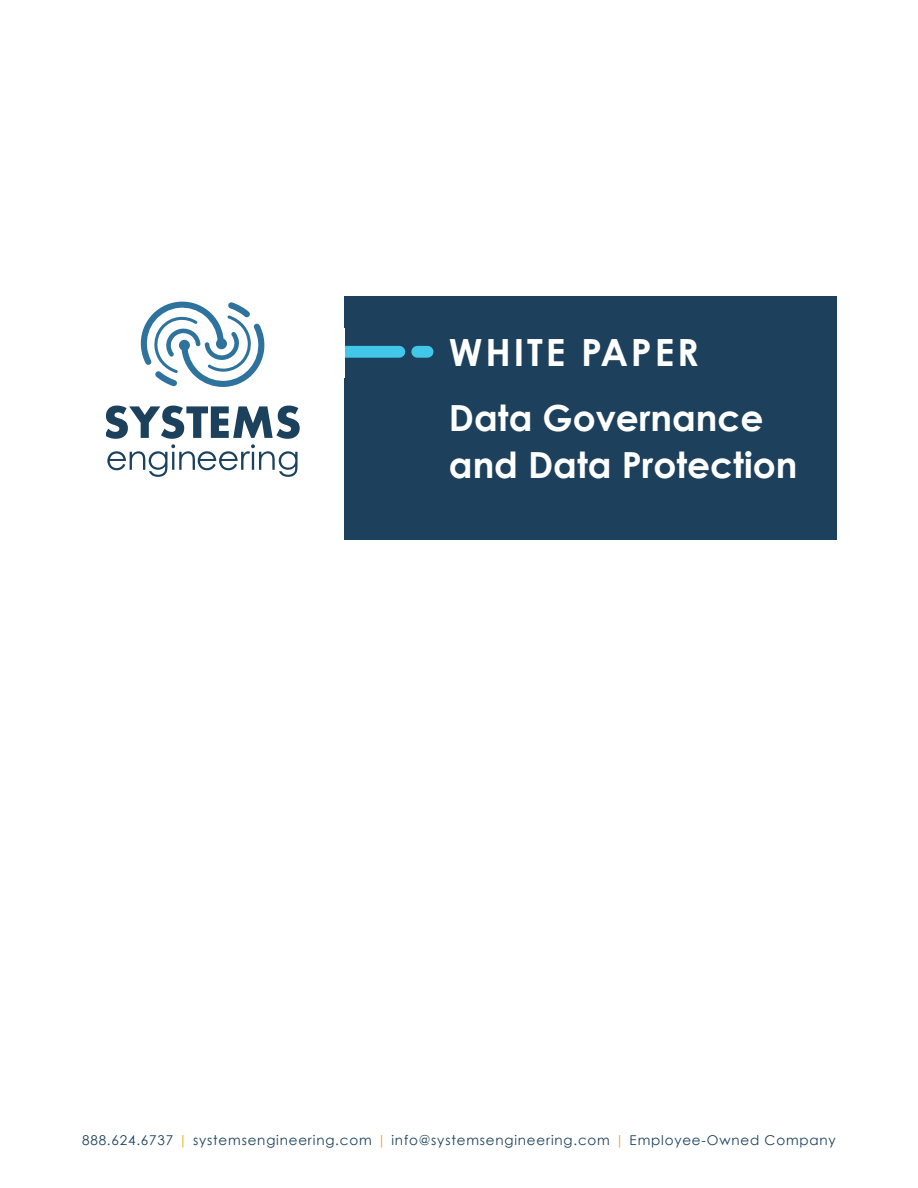
<style>
.page{position:relative;width:918px;height:1188px;background:#fff}
.page>*{position:absolute;margin:0;border:0;box-sizing:border-box;transform-origin:0 0}
.t1{font:700 37.5px "Century Gothic";letter-spacing:.075em;color:#fff}
.t2{font:700 36px/46.5px "Century Gothic";color:#fff}
.t3{font:13.5px "Century Gothic";letter-spacing:.06em;color:#1d415d}
.s1{color:#f5a81c}
</style>
<div class="page">
<div style="left:345px;top:297px;width:492px;height:243px;background:#1d415d"></div>
<div style="left:333px;top:346px;width:66px;height:12px;background:#42c6ea"></div>
<div style="left:417px;top:346px;width:11px;height:12px;background:#42c6ea"></div>
<div style="left:316px;top:328px;width:28px;height:49px;background:#fff"></div>
<svg style="left:140px;top:302px;width:125px;height:85px"></svg>
<svg style="left:106px;top:406px;width:194px;height:71px"></svg>
<h1 class="t1" style="left:449px;top:324px;width:251px">WHITE PAPER</h1>
<h2 class="t2" style="left:449px;top:393px;width:350px">Data Governance and Data Protection</h2>
<p class="t3" style="left:82px;top:1130px;width:755px">888.624.6737 <span class="s1">|</span> systemsengineering.com <span class="s1">|</span> info@systemsengineering.com <span class="s1">|</span> Employee-Owned Company</p>
</div>
